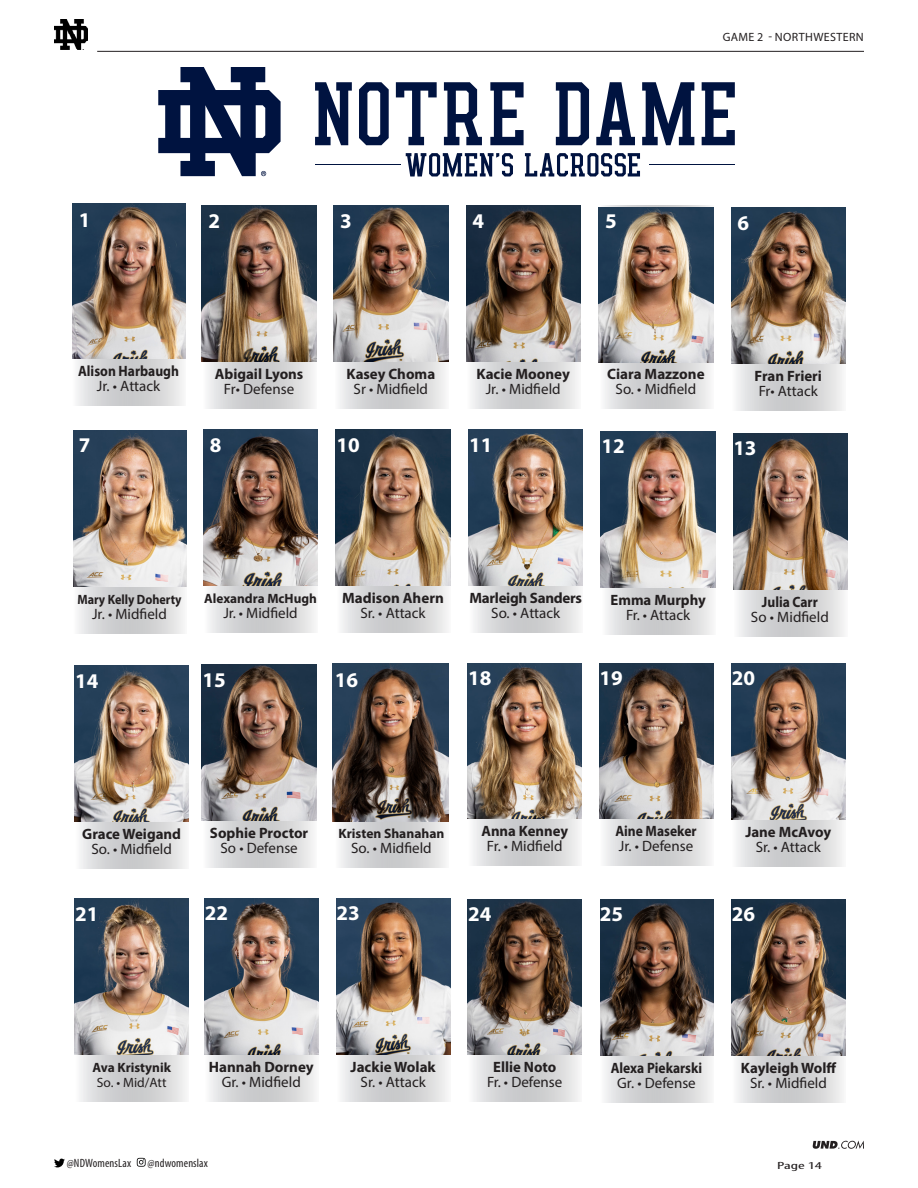
<style>
.page{position:relative;width:918px;height:1188px;background:#fff}
.page>*{position:absolute;margin:0;border:0;box-sizing:border-box;transform-origin:0 0}
.t1{font:700 21px "Myriad Pro";color:#fff}
.t2{font:15px "Myriad Pro";color:#231f20}
.t3{font:700 15px "Myriad Pro";color:#231f20}
.t4{font:700 15px "Myriad Pro";color:#231f20;scale:.9 1}
.t5{font:700 15px "Myriad Pro";letter-spacing:-.02em;color:#231f20}
.t6{font:700 13.5px "Myriad Pro";color:#231f20}
.t7{font:700 13.5px "Myriad Pro";color:#231f20;scale:.9 1}
.t8{font:13.5px "Myriad Pro";color:#231f20}
.t9{font:condensed 12px "Myriad Pro";letter-spacing:.01em;color:#231f20}
.t10{font:12px "Myriad Pro";letter-spacing:.035em;color:#231f20}
.t11{font:condensed 10.5px "Myriad Pro";color:#231f20;scale:1.75 1}
</style>
<div class="page">
<svg style="left:54px;top:1159px;width:11px;height:8px"></svg>
<svg style="left:137px;top:1158px;width:9px;height:9px"></svg>
<img style="left:54px;top:20px;width:34px;height:30px">
<hr style="left:97px;top:51px;width:767px;height:1px;background:#231f20">
<svg style="left:812px;top:1141px;width:52px;height:8px"></svg>
<svg style="left:158px;top:67px;width:123px;height:109px"></svg>
<svg style="left:315px;top:82px;width:37px;height:63px"></svg>
<svg style="left:359px;top:82px;width:30px;height:63px"></svg>
<svg style="left:396px;top:82px;width:41px;height:63px"></svg>
<svg style="left:444px;top:82px;width:38px;height:63px"></svg>
<svg style="left:490px;top:82px;width:34px;height:63px"></svg>
<svg style="left:556px;top:82px;width:33px;height:63px"></svg>
<svg style="left:596px;top:82px;width:39px;height:63px"></svg>
<svg style="left:642px;top:82px;width:52px;height:63px"></svg>
<svg style="left:702px;top:82px;width:33px;height:63px"></svg>
<hr style="left:315px;top:164px;width:86px;height:1px;background:#001340">
<hr style="left:649px;top:164px;width:86px;height:1px;background:#001340">
<svg style="left:406px;top:153px;width:107px;height:24px"></svg>
<svg style="left:525px;top:153px;width:115px;height:24px"></svg>
<svg style="left:209px;top:586px;width:106px;height:47px;background:#d7d7d8"></svg>
<svg style="left:77px;top:359px;width:106px;height:47px;background:#d7d7d8"></svg>
<svg style="left:334px;top:361px;width:114px;height:48px;background:#d8d8d9"></svg>
<svg style="left:466px;top:361px;width:114px;height:48px;background:#d8d8da"></svg>
<svg style="left:604px;top:206px;width:106px;height:203px;background:#d7d7d8"></svg>
<img style="left:203px;top:430px;width:115px;height:156px">
<img style="left:72px;top:203px;width:114px;height:156px">
<img style="left:334px;top:205px;width:114px;height:156px">
<img style="left:466px;top:206px;width:114px;height:155px">
<img style="left:599px;top:207px;width:114px;height:156px">
<svg style="left:73px;top:586px;width:114px;height:47px;background:#d9d9da"></svg>
<svg style="left:341px;top:586px;width:107px;height:47px;background:#d7d7d9"></svg>
<svg style="left:474px;top:586px;width:106px;height:47px;background:#d7d7d8"></svg>
<img style="left:73px;top:430px;width:114px;height:156px">
<img style="left:336px;top:430px;width:114px;height:156px">
<img style="left:469px;top:430px;width:114px;height:156px">
<svg style="left:601px;top:587px;width:114px;height:47px;background:#d9d9da"></svg>
<svg style="left:733px;top:589px;width:114px;height:47px;background:#d8d8d9"></svg>
<svg style="left:207px;top:821px;width:107px;height:47px;background:#d7d7d9"></svg>
<svg style="left:75px;top:821px;width:114px;height:47px;background:#d8d8d9"></svg>
<svg style="left:334px;top:821px;width:115px;height:47px;background:#d8d8d9"></svg>
<img style="left:601px;top:431px;width:114px;height:156px">
<img style="left:733px;top:433px;width:114px;height:156px">
<img style="left:75px;top:665px;width:114px;height:156px">
<img style="left:202px;top:664px;width:114px;height:157px">
<img style="left:333px;top:663px;width:116px;height:158px">
<svg style="left:473px;top:819px;width:106px;height:47px;background:#d7d7d8"></svg>
<svg style="left:599px;top:663px;width:112px;height:203px;background:#d4d5d7"></svg>
<svg style="left:80px;top:1055px;width:106px;height:47px;background:#d7d7d8"></svg>
<svg style="left:731px;top:819px;width:114px;height:47px;background:#d8d9da"></svg>
<img style="left:468px;top:663px;width:114px;height:156px">
<img style="left:600px;top:663px;width:113px;height:156px">
<img style="left:731px;top:663px;width:114px;height:156px">
<img style="left:75px;top:899px;width:114px;height:156px">
<svg style="left:202px;top:361px;width:114px;height:48px;background:#d6d7d7"></svg>
<img style="left:202px;top:205px;width:114px;height:156px">
<svg style="left:736px;top:364px;width:106px;height:47px;background:#d7d7d8"></svg>
<img style="left:731px;top:207px;width:114px;height:157px">
<svg style="left:204px;top:1054px;width:114px;height:47px;background:#d7d8d9"></svg>
<svg style="left:336px;top:1054px;width:114px;height:47px;background:#d7d8d9"></svg>
<img style="left:204px;top:899px;width:114px;height:155px">
<img style="left:336px;top:899px;width:114px;height:155px">
<svg style="left:473px;top:1055px;width:106px;height:47px;background:#d7d7d8"></svg>
<img style="left:468px;top:899px;width:114px;height:156px">
<svg style="left:600px;top:1055px;width:114px;height:47px;background:#d8d8d9"></svg>
<svg style="left:731px;top:1055px;width:115px;height:47px;background:#d8d8d9"></svg>
<img style="left:600px;top:900px;width:114px;height:155px">
<img style="left:731px;top:899px;width:115px;height:156px">
<p class="t10" style="left:723px;top:29px;width:143px">GAME 2 - NORTHWESTERN</p>
<p class="t1" style="left:79px;top:206px;width:13px">1</p>
<p class="t1" style="left:208px;top:207px;width:13px">2</p>
<p class="t1" style="left:340px;top:207px;width:13px">3</p>
<p class="t1" style="left:472px;top:207px;width:13px">4</p>
<p class="t1" style="left:605px;top:207px;width:13px">5</p>
<p class="t1" style="left:738px;top:209px;width:13px">6</p>
<p class="t4" style="left:78px;top:362px;width:114px">Alison Harbaugh</p>
<p class="t2" style="left:97px;top:377px;width:65px">Jr. • Attack</p>
<p class="t3" style="left:215px;top:364px;width:90px">Abigail Lyons</p>
<p class="t2" style="left:224px;top:380px;width:72px">Fr• Defense</p>
<p class="t3" style="left:347px;top:364px;width:90px">Kasey Choma</p>
<p class="t2" style="left:354px;top:380px;width:76px">Sr • Midfield</p>
<p class="t3" style="left:476px;top:364px;width:95px">Kacie Mooney</p>
<p class="t2" style="left:486px;top:380px;width:76px">Jr. • Midfield</p>
<p class="t3" style="left:607px;top:364px;width:99px">Ciara Mazzone</p>
<p class="t2" style="left:616px;top:380px;width:82px">So. • Midfield</p>
<p class="t3" style="left:755px;top:366px;width:69px">Fran Frieri</p>
<p class="t2" style="left:759px;top:382px;width:61px">Fr• Attack</p>
<p class="t1" style="left:79px;top:431px;width:13px">7</p>
<p class="t1" style="left:336px;top:431px;width:25px">10</p>
<p class="t1" style="left:469px;top:431px;width:25px">11</p>
<p class="t1" style="left:210px;top:431px;width:13px">8</p>
<p class="t1" style="left:602px;top:432px;width:25px">12</p>
<p class="t1" style="left:733px;top:435px;width:25px">13</p>
<p class="t7" style="left:77px;top:590px;width:117px">Mary Kelly Doherty</p>
<p class="t2" style="left:92px;top:604px;width:76px">Jr. • Midfield</p>
<p class="t6" style="left:204px;top:590px;width:114px">Alexandra McHugh</p>
<p class="t2" style="left:223px;top:604px;width:76px">Jr. • Midfield</p>
<p class="t3" style="left:342px;top:588px;width:103px">Madison Ahern</p>
<p class="t2" style="left:360px;top:604px;width:67px">Sr. • Attack</p>
<p class="t5" style="left:469px;top:588px;width:114px">Marleigh Sanders</p>
<p class="t2" style="left:491px;top:604px;width:70px">So. • Attack</p>
<p class="t3" style="left:611px;top:590px;width:97px">Emma Murphy</p>
<p class="t2" style="left:626px;top:605px;width:66px">Fr. • Attack</p>
<p class="t4" style="left:762px;top:592px;width:64px">Julia Carr</p>
<p class="t2" style="left:751px;top:607px;width:79px">So • Midfield</p>
<p class="t1" style="left:75px;top:667px;width:25px">14</p>
<p class="t1" style="left:203px;top:666px;width:25px">15</p>
<p class="t1" style="left:335px;top:666px;width:25px">16</p>
<p class="t1" style="left:468px;top:664px;width:25px">18</p>
<p class="t1" style="left:599px;top:664px;width:25px">19</p>
<p class="t1" style="left:732px;top:665px;width:25px">20</p>
<p class="t3" style="left:82px;top:824px;width:100px">Grace Weigand</p>
<p class="t2" style="left:91px;top:840px;width:82px">So. • Midfield</p>
<p class="t1" style="left:75px;top:900px;width:25px">21</p>
<p class="t3" style="left:210px;top:823px;width:100px">Sophie Proctor</p>
<p class="t2" style="left:220px;top:839px;width:79px">So • Defense</p>
<p class="t6" style="left:339px;top:825px;width:107px">Kristen Shanahan</p>
<p class="t2" style="left:351px;top:839px;width:82px">So. • Midfield</p>
<p class="t1" style="left:205px;top:900px;width:25px">22</p>
<p class="t1" style="left:337px;top:900px;width:25px">23</p>
<p class="t3" style="left:481px;top:822px;width:88px">Anna Kenney</p>
<p class="t2" style="left:487px;top:837px;width:77px">Fr. • Midfield</p>
<p class="t1" style="left:468px;top:900px;width:25px">24</p>
<p class="t4" style="left:615px;top:822px;width:92px">Aine Maseker</p>
<p class="t2" style="left:619px;top:837px;width:76px">Jr. • Defense</p>
<p class="t3" style="left:745px;top:822px;width:87px">Jane McAvoy</p>
<p class="t2" style="left:756px;top:838px;width:67px">Sr. • Attack</p>
<p class="t1" style="left:600px;top:901px;width:25px">25</p>
<p class="t1" style="left:732px;top:901px;width:25px">26</p>
<p class="t6" style="left:92px;top:1059px;width:80px">Ava Kristynik</p>
<p class="t8" style="left:97px;top:1074px;width:71px">So. • Mid/Att</p>
<p class="t3" style="left:209px;top:1057px;width:106px">Hannah Dorney</p>
<p class="t2" style="left:222px;top:1072px;width:81px">Gr. • Midfield</p>
<p class="t3" style="left:351px;top:1057px;width:87px">Jackie Wolak</p>
<p class="t2" style="left:361px;top:1072px;width:67px">Sr. • Attack</p>
<p class="t3" style="left:493px;top:1057px;width:65px">Ellie Noto</p>
<p class="t2" style="left:487px;top:1073px;width:77px">Fr. • Defense</p>
<p class="t4" style="left:611px;top:1058px;width:103px">Alexa Piekarski</p>
<p class="t2" style="left:617px;top:1074px;width:80px">Gr. • Defense</p>
<p class="t3" style="left:741px;top:1058px;width:97px">Kayleigh Wolff</p>
<p class="t2" style="left:750px;top:1074px;width:78px">Sr. • Midfield</p>
<p class="t9" style="left:67px;top:1155px;width:66px">@NDWomensLax</p>
<p class="t9" style="left:148px;top:1155px;width:62px">@ndwomenslax</p>
<p class="t11" style="left:777px;top:1159px;width:27px">Page 14</p>
</div>
